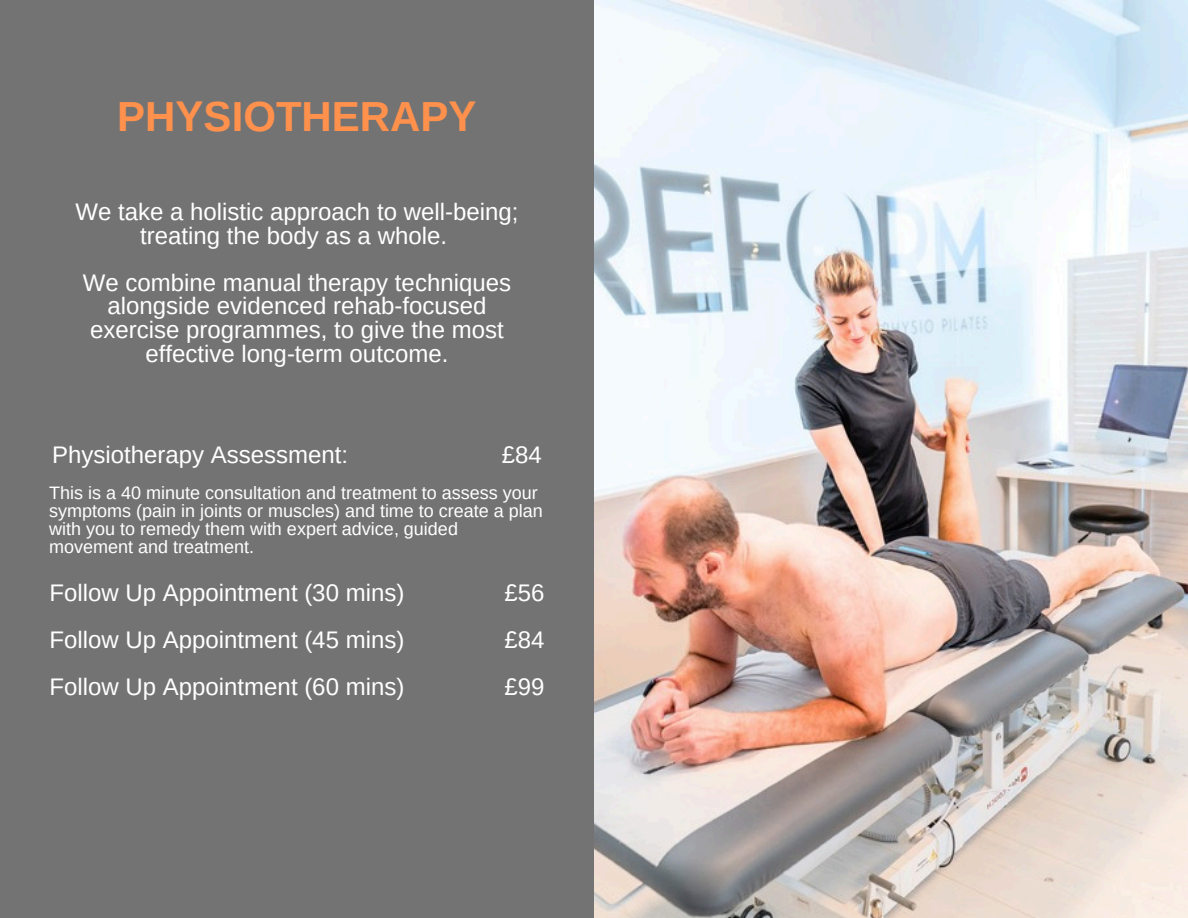
<style>
.page{position:relative;width:1188px;height:918px;background:#737373}
.page>*{position:absolute;margin:0;border:0;box-sizing:border-box;transform-origin:0 0}
.t1{font:700 42px "Arimo";color:#ff914d}
.t2{font:24px/23.7px "Arimo";color:#fff;text-align:center}
.t3{font:18px/18px "Arimo";color:#fff}
</style>
<div class="page">
<img style="left:594px;top:0;width:594px;height:918px">
<h1 class="t1" style="left:117px;top:93px;width:361px">PHYSIOTHERAPY</h1>
<h2 class="t2" style="left:76px;top:200px;width:444px">We take a holistic approach to well-being; treating the body as a whole.</h2>
<h2 class="t2" style="left:83px;top:271px;width:430px">We combine manual therapy techniques alongside evidenced rehab-focused exercise programmes, to give the most effective long-term outcome.</h2>
<h2 class="t2" style="left:52px;top:443px;width:298px">Physiotherapy Assessment:</h2>
<h2 class="t2" style="left:502px;top:443px;width:42px">£84</h2>
<p class="t3" style="left:49px;top:484px;width:495px">This is a 40 minute consultation and treatment to assess your symptoms (pain in joints or muscles) and time to create a plan with you to remedy them with expert advice, guided movement and treatment.</p>
<h2 class="t2" style="left:50px;top:581px;width:356px">Follow Up Appointment (30 mins)</h2>
<h2 class="t2" style="left:504px;top:581px;width:42px">£56</h2>
<h2 class="t2" style="left:50px;top:628px;width:356px">Follow Up Appointment (45 mins)</h2>
<h2 class="t2" style="left:504px;top:628px;width:42px">£84</h2>
<h2 class="t2" style="left:50px;top:675px;width:356px">Follow Up Appointment (60 mins)</h2>
<h2 class="t2" style="left:504px;top:675px;width:42px">£99</h2>
</div>
